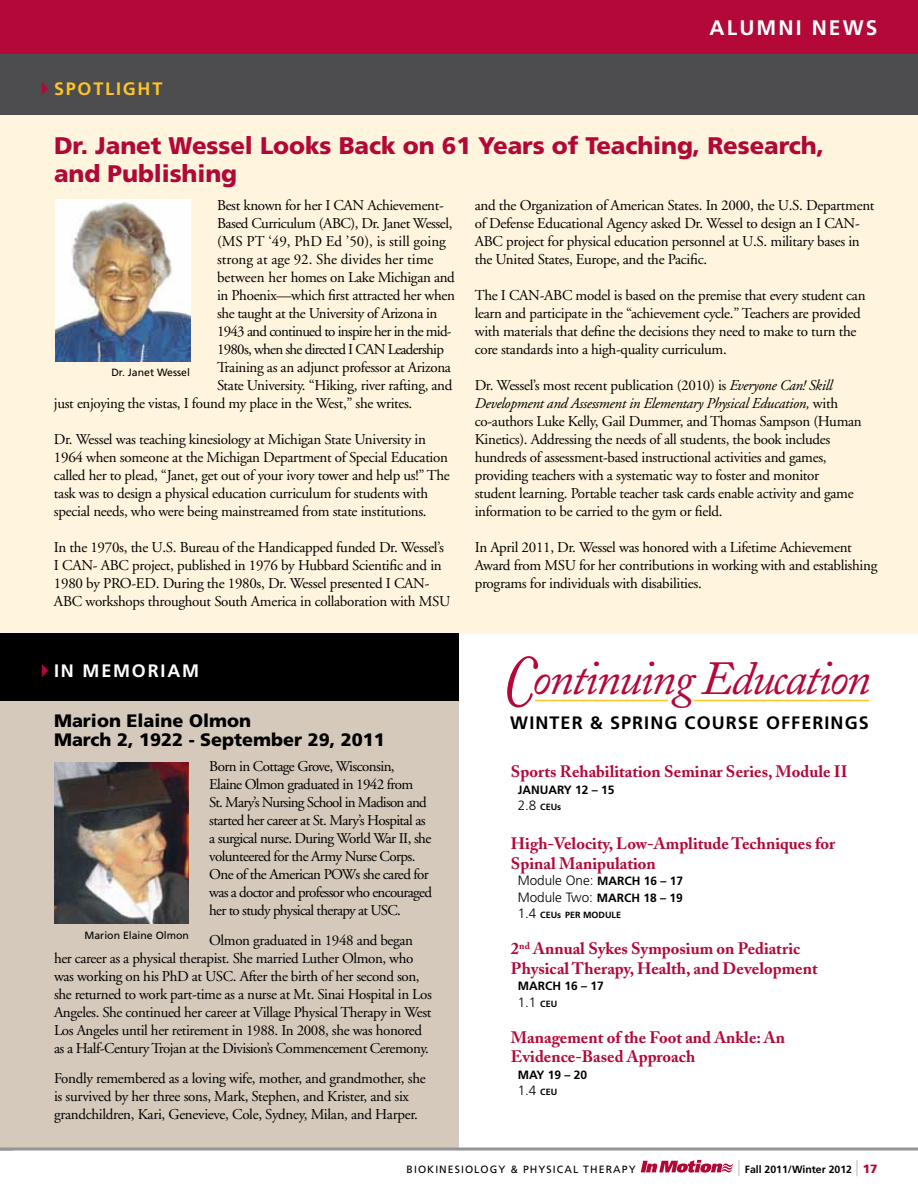
<style>
.page{position:relative;width:918px;height:1188px;background:#fff}
.page>*{position:absolute;margin:0;border:0;box-sizing:border-box;transform-origin:0 0}
.t1{font:italic 47.25px "Adobe Caslon";letter-spacing:-.04em;color:#b30838}
.t2{font:900 24px/28.8px "Frutiger";letter-spacing:-.005em;color:#b10836}
.t3{font:700 21px "Frutiger";letter-spacing:.1em;color:#fff}
.t4{font:900 18px/19.5px "Frutiger";color:#000}
.t5{font:700 18px "Frutiger";letter-spacing:.06em;color:#000}
.t6{font:700 18px "Frutiger";letter-spacing:.1em;color:#fff}
.t7{font:700 18px "Frutiger";letter-spacing:.1em;color:#ffc425}
.t8{font:700 16.5px/19.5px "Adobe Caslon";color:#b30838}
.t9{font:15px/18px "Adobe Garamond";letter-spacing:-.02em;color:#000}
.t10{font:15px/18px "Adobe Garamond";letter-spacing:-.04em;color:#000}
.t11{font:15px "Adobe Garamond";letter-spacing:-.05em;color:#000}
.t12{font:15px "Adobe Garamond";color:#000}
.t13{font:300 13.5px "Frutiger";color:#000}
.t14{font:700 12px "Frutiger";color:#000}
.t15{font:10.5px "Frutiger";color:#000}
.t16{font:10.5px "Frutiger";letter-spacing:.1em;color:#000}
.t17{font:700 10.5px "Frutiger";color:#000}
.t18{font:700 9px "Frutiger";color:#000}
.s1{font-style:italic}
.s2{font-family:"Adobe Caslon Swash";font-size:55.05px}
.s3{font-weight:300;font-size:13.5px}
.s4{font-weight:700;font-size:12px}
.s5{font-weight:700;font-size:9px}
.s6{font-weight:300;font-size:21px;color:#939598}
.s7{font-weight:900;font-size:12px;color:#b10836}
</style>
<div class="page">
<svg style="left:641px;top:1160px;width:92px;height:13px"></svg>
<div style="left:0;top:0;width:918px;height:54px;background:#b30838"></div>
<hr style="left:0;top:1148px;width:14px;height:3px;background:#939598">
<div style="left:0;top:64px;width:918px;height:570px;background:#fff4dd"></div>
<div style="left:0;top:54px;width:918px;height:60px;background:#4d4d4f"></div>
<div style="left:0;top:633px;width:459px;height:516px;background:#d4c9ba"></div>
<div style="left:0;top:633px;width:459px;height:68px;background:#000"></div>
<hr style="left:0;top:1148px;width:918px;height:2px;background:#939598">
<img style="left:54px;top:762px;width:135px;height:162px">
<img style="left:55px;top:200px;width:135px;height:162px">
<hr style="left:535px;top:700px;width:133px;height:1px;background:#ffc425">
<hr style="left:694px;top:700px;width:175px;height:1px;background:#ffc425">
<p class="t7" style="left:54px;top:78px;width:110px">SPOTLIGHT</p>
<h3 class="t3" style="left:710px;top:16px;width:169px">ALUMNI NEWS</h3>
<h2 class="t2" style="left:54px;top:130px;width:772px">Dr. Janet Wessel Looks Back on 61 Years of Teaching, Research, and Publishing</h2>
<p class="t9" style="left:217px;top:197px;width:228px">Best known for her I CAN Achievement-</p>
<p class="t9" style="left:217px;top:215px;width:237px">Based Curriculum (ABC), Dr. Janet Wessel,</p>
<p class="t12" style="left:217px;top:234px;width:230px">(MS PT ‘49, PhD Ed ’50), is still going</p>
<p class="t12" style="left:217px;top:252px;width:218px">strong at age 92. She divides her time</p>
<p class="t9" style="left:217px;top:269px;width:239px">between her homes on Lake Michigan and</p>
<p class="t9" style="left:217px;top:287px;width:239px">in Phoenix—which first attracted her when</p>
<p class="t9" style="left:217px;top:305px;width:222px">she taught at the University of Arizona in</p>
<p class="t11" style="left:217px;top:324px;width:236px">1943 and continued to inspire her in the mid-</p>
<p class="t11" style="left:217px;top:342px;width:228px">1980s, when she directed I CAN Leadership</p>
<p class="t9" style="left:217px;top:359px;width:235px">Training as an adjunct professor at Arizona</p>
<p class="t9" style="left:217px;top:377px;width:237px">State University. “Hiking, river rafting, and</p>
<p class="t9" style="left:54px;top:395px;width:360px">just enjoying the vistas, I found my place in the West,” she writes.</p>
<p class="t9" style="left:54px;top:431px;width:397px">Dr. Wessel was teaching kinesiology at Michigan State University in 1964 when someone at the Michigan Department of Special Education called her to plead, “Janet, get out of your ivory tower and help us!” The task was to design a physical education curriculum for students with special needs, who were being mainstreamed from state institutions.</p>
<p class="t9" style="left:54px;top:539px;width:398px">In the 1970s, the U.S. Bureau of the Handicapped funded Dr. Wessel’s I CAN- ABC project, published in 1976 by Hubbard Scientific and in 1980 by PRO-ED. During the 1980s, Dr. Wessel presented I CAN-ABC workshops throughout South America in collaboration with MSU</p>
<p class="t15" style="left:111px;top:367px;width:80px">Dr. Janet Wessel</p>
<p class="t6" style="left:54px;top:661px;width:146px">IN MEMORIAM</p>
<p class="t4" style="left:54px;top:710px;width:332px">Marion Elaine Olmon<br>March 2, 1922 - September 29, 2011</p>
<p class="t10" style="left:209px;top:758px;width:224px">Born in Cottage Grove, Wisconsin,<br>Elaine Olmon graduated in 1942 from<br>St. Mary’s Nursing School in Madison and started her career at St. Mary’s Hospital as a surgical nurse. During World War II, she volunteered for the Army Nurse Corps.<br>One of the American POWs she cared for was a doctor and professor who encouraged her to study physical therapy at USC.</p>
<p class="t9" style="left:54px;top:932px;width:379px;text-indent:155px">Olmon graduated in 1948 and began her career as a physical therapist. She married Luther Olmon, who was working on his PhD at USC. After the birth of her second son, she returned to work part-time as a nurse at Mt. Sinai Hospital in Los Angeles. She continued her career at Village Physical Therapy in West Los Angeles until her retirement in 1988. In 2008, she was honored as a Half-Century Trojan at the Division’s Commencement Ceremony.</p>
<p class="t9" style="left:54px;top:1070px;width:373px">Fondly remembered as a loving wife, mother, and grandmother, she is survived by her three sons, Mark, Stephen, and Krister, and six grandchildren, Kari, Genevieve, Cole, Sydney, Milan, and Harper.</p>
<p class="t15" style="left:85px;top:929px;width:106px">Marion Elaine Olmon</p>
<p class="t9" style="left:475px;top:197px;width:401px">and the Organization of American States. In 2000, the U.S. Department of Defense Educational Agency asked Dr. Wessel to design an I CAN-ABC project for physical education personnel at U.S. military bases in the United States, Europe, and the Pacific.</p>
<p class="t9" style="left:475px;top:287px;width:392px">The I CAN-ABC model is based on the premise that every student can learn and participate in the “achievement cycle.” Teachers are provided with materials that define the decisions they need to make to turn the core standards into a high-quality curriculum.</p>
<p class="t9" style="left:475px;top:377px;width:389px">Dr. Wessel’s most recent publication (2010) is <span class="s1">Everyone Can! Skill Development and Assessment in Elementary Physical Education,</span> with co-authors Luke Kelly, Gail Dummer, and Thomas Sampson (Human Kinetics). Addressing the needs of all students, the book includes hundreds of assessment-based instructional activities and games, providing teachers with a systematic way to foster and monitor student learning. Portable teacher task cards enable activity and game information to be carried to the gym or field.</p>
<p class="t9" style="left:475px;top:539px;width:404px">In April 2011, Dr. Wessel was honored with a Lifetime Achievement<br>Award from MSU for her contributions in working with and establishing programs for individuals with disabilities.</p>
<h1 class="t1" style="left:503px;top:652px;width:369px"><span class="s2">C</span>ontinuing Education</h1>
<p class="t5" style="left:510px;top:713px;width:31px">WINTER</p>
<p class="t5" style="left:590px;top:713px;width:44px">&amp; SPRING</p>
<p class="t5" style="left:685px;top:713px;width:26px">COURSE</p>
<p class="t5" style="left:766px;top:713px;width:27px">OFFERINGS</p>
<p class="t8" style="left:511px;top:762px;width:338px">Sports Rehabilitation Seminar Series, Module II</p>
<p class="t14" style="left:518px;top:782px;width:14px">JANUARY</p>
<p class="t14" style="left:575px;top:782px;width:41px">12 – 15</p>
<p class="t18" style="left:518px;top:802px;width:45px"><span class="s3">2.8</span> CEUS</p>
<p class="t8" style="left:511px;top:834px;width:326px">High-Velocity, Low-Amplitude Techniques for<br>Spinal Manipulation</p>
<p class="t13" style="left:518px;top:873px;width:100px">Module One: <span class="s4">MARCH</span></p>
<p class="t14" style="left:644px;top:874px;width:41px">16 – 17</p>
<p class="t13" style="left:518px;top:889px;width:100px">Module Two: <span class="s4">MARCH</span></p>
<p class="t14" style="left:643px;top:890px;width:41px">18 – 19</p>
<p class="t18" style="left:518px;top:910px;width:54px"><span class="s3">1.4</span> CEUS PER</p>
<p class="t18" style="left:583px;top:910px;width:8px">MODULE</p>
<p class="t8" style="left:511px;top:939px;width:308px">2<sup>nd</sup> Annual Sykes Symposium on Pediatric<br>Physical Therapy, Health, and Development</p>
<p class="t14" style="left:518px;top:979px;width:21px">MARCH</p>
<p class="t14" style="left:564px;top:979px;width:41px">16 – 17</p>
<p class="t13" style="left:518px;top:994px;width:41px">1.1 <span class="s5">CEU</span></p>
<p class="t8" style="left:511px;top:1027px;width:276px">Management of the Foot and Ankle: An<br>Evidence-Based Approach</p>
<p class="t14" style="left:518px;top:1067px;width:71px">MAY 19 – 20</p>
<p class="t13" style="left:518px;top:1083px;width:41px">1.4 <span class="s5">CEU</span></p>
<p class="t16" style="left:407px;top:1163px;width:231px">BIOKINESIOLOGY &amp; PHYSICAL THERAPY</p>
<p class="t17" style="left:738px;top:1163px;width:141px"><span class="s6">|</span> FALL 2011/WINTER 2012 <span class="s6">|</span> <span class="s7">17</span></p>
</div>
